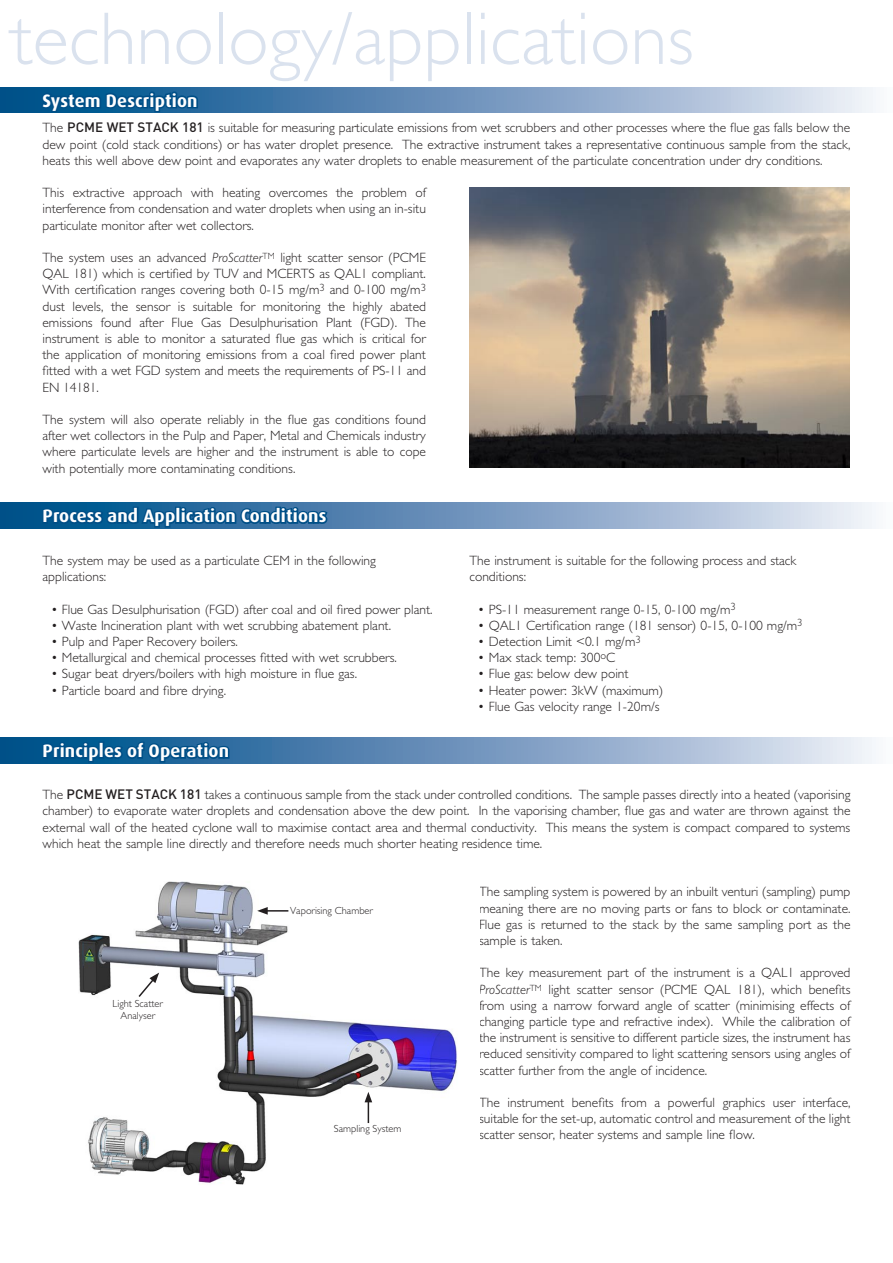
<style>
.page{position:relative;width:893px;height:1263px;background:#fff}
.page>*{position:absolute;margin:0;border:0;box-sizing:border-box;transform-origin:0 0}
.t1{font:300 75px "Gill Sans";color:#dae2ee}
.t2{font:700 18px "Dax";letter-spacing:.01em;color:#fff}
.t3{font:300 13.5px/16.2px "Gill Sans";color:#231f20;text-align:justify}
.t4{font:300 10.35px/12.5px "Gill Sans";color:#231f20;text-align:center}
.s1{font-family:"DIN";font-weight:500}
.s2{font-style:italic}
</style>
<div class="page">
<svg style="left:0;top:87px;width:876px;height:26px;background:#7c9fc2"></svg>
<svg style="left:40px;top:90px;width:160px;height:23px;background:#05568d"></svg>
<svg style="left:0;top:503px;width:876px;height:25px;background:#8aa8c9"></svg>
<svg style="left:41px;top:505px;width:288px;height:24px;background:#0f5a90"></svg>
<svg style="left:0;top:738px;width:876px;height:25px;background:#80a1c4"></svg>
<svg style="left:41px;top:740px;width:190px;height:24px;background:#08578e"></svg>
<img style="left:469px;top:188px;width:381px;height:279px">
<img style="left:79px;top:881px;width:378px;height:304px">
<svg style="left:257px;top:907px;width:31px;height:8px"></svg>
<svg style="left:137px;top:972px;width:22px;height:26px"></svg>
<svg style="left:365px;top:1092px;width:7px;height:31px"></svg>
<h1 class="t1" style="left:10px;top:-3px;width:685px">technology/applications</h1>
<h2 class="t2" style="left:43px;top:90px;width:157px">System Description</h2>
<p class="t3" style="left:43px;top:120px;width:809px">The <span class="s1">PCME WET STACK 181</span> is suitable for measuring particulate emissions from wet scrubbers and other processes where the flue gas falls below the dew point (cold stack conditions) or has water droplet presence. The extractive instrument takes a representative continuous sample from the stack, heats this well above dew point and evaporates any water droplets to enable measurement of the particulate concentration under dry conditions.</p>
<p class="t3" style="left:43px;top:185px;width:385px">This extractive approach with heating overcomes the problem of interference from condensation and water droplets when using an in-situ particulate monitor after wet collectors.</p>
<p class="t3" style="left:43px;top:249px;width:385px">The system uses an advanced <span class="s2">ProScatter</span><sup>TM</sup> light scatter sensor (PCME QAL 181) which is certified by TUV and MCERTS as QAL1 compliant.<br>With certification ranges covering both 0-15 mg/m<sup>3</sup> and 0-100 mg/m<sup>3 </sup>dust levels, the sensor is suitable for monitoring the highly abated emissions found after Flue Gas Desulphurisation Plant (FGD). The instrument is able to monitor a saturated flue gas which is critical for the application of monitoring emissions from a coal fired power plant fitted with a wet FGD system and meets the requirements of PS-11 and EN 14181.</p>
<p class="t3" style="left:43px;top:411px;width:385px">The system will also operate reliably in the flue gas conditions found after wet collectors in the Pulp and Paper, Metal and Chemicals industry where particulate levels are higher and the instrument is able to cope with potentially more contaminating conditions.</p>
<h2 class="t2" style="left:43px;top:506px;width:286px">Process and Application Conditions</h2>
<p class="t3" style="left:43px;top:552px;width:335px">The system may be used as a particulate CEM in the following applications:</p>
<p class="t3" style="left:51px;top:601px;width:383px">• Flue Gas Desulphurisation (FGD) after coal and oil fired power plant.</p>
<p class="t3" style="left:51px;top:617px;width:342px">• Waste Incineration plant with wet scrubbing abatement plant.</p>
<p class="t3" style="left:51px;top:633px;width:189px">• Pulp and Paper Recovery boilers.</p>
<p class="t3" style="left:51px;top:650px;width:347px">• Metallurgical and chemical processes fitted with wet scrubbers.</p>
<p class="t3" style="left:51px;top:666px;width:308px">• Sugar beat dryers/boilers with high moisture in flue gas.</p>
<p class="t3" style="left:51px;top:682px;width:177px">• Particle board and fibre drying.</p>
<p class="t3" style="left:469px;top:552px;width:328px">The instrument is suitable for the following process and stack conditions:</p>
<p class="t3" style="left:478px;top:601px;width:259px">• PS-11 measurement range 0-15, 0-100 mg/m<sup>3</sup></p>
<p class="t3" style="left:478px;top:617px;width:326px">• QAL1 Certification range (181 sensor) 0-15, 0-100 mg/m<sup>3</sup></p>
<p class="t3" style="left:478px;top:633px;width:164px">• Detection Limit &lt;0.1 mg/m<sup>3</sup></p>
<p class="t3" style="left:478px;top:650px;width:139px">• Max stack temp: 300<sup>o</sup>C</p>
<p class="t3" style="left:478px;top:666px;width:152px">• Flue gas: below dew point</p>
<p class="t3" style="left:478px;top:682px;width:187px">• Heater power: 3kW (maximum)</p>
<p class="t3" style="left:478px;top:698px;width:183px">• Flue Gas velocity range 1-20m/s</p>
<h2 class="t2" style="left:43px;top:741px;width:188px">Principles of Operation</h2>
<p class="t3" style="left:43px;top:786px;width:809px">The <span class="s1">PCME WET STACK 181</span> takes a continuous sample from the stack under controlled conditions. The sample passes directly into a heated (vaporising chamber) to evaporate water droplets and condensation above the dew point. In the vaporising chamber, flue gas and water are thrown against the external wall of the heated cyclone wall to maximise contact area and thermal conductivity. This means the system is compact compared to systems which heat the sample line directly and therefore needs much shorter heating residence time.</p>
<p class="t3" style="left:479px;top:884px;width:373px">The sampling system is powered by an inbuilt venturi (sampling) pump meaning there are no moving parts or fans to block or contaminate.<br>Flue gas is returned to the stack by the same sampling port as the sample is taken.</p>
<p class="t3" style="left:479px;top:965px;width:373px">The key measurement part of the instrument is a QAL1 approved <span class="s2">ProScatter</span><sup>TM</sup> light scatter sensor (PCME QAL 181), which benefits from using a narrow forward angle of scatter (minimising effects of changing particle type and refractive index). While the calibration of the instrument is sensitive to different particle sizes, the instrument has reduced sensitivity compared to light scattering sensors using angles of scatter further from the angle of incidence.</p>
<p class="t3" style="left:479px;top:1094px;width:373px">The instrument benefits from a powerful graphics user interface, suitable for the set-up, automatic control and measurement of the light scatter sensor, heater systems and sample line flow.</p>
<p class="t4" style="left:290px;top:904px;width:84px">Vaporising Chamber</p>
<p class="t4" style="left:113px;top:997px;width:52px">Light Scatter<br>Analyser</p>
<p class="t4" style="left:334px;top:1122px;width:69px">Sampling System</p>
</div>
